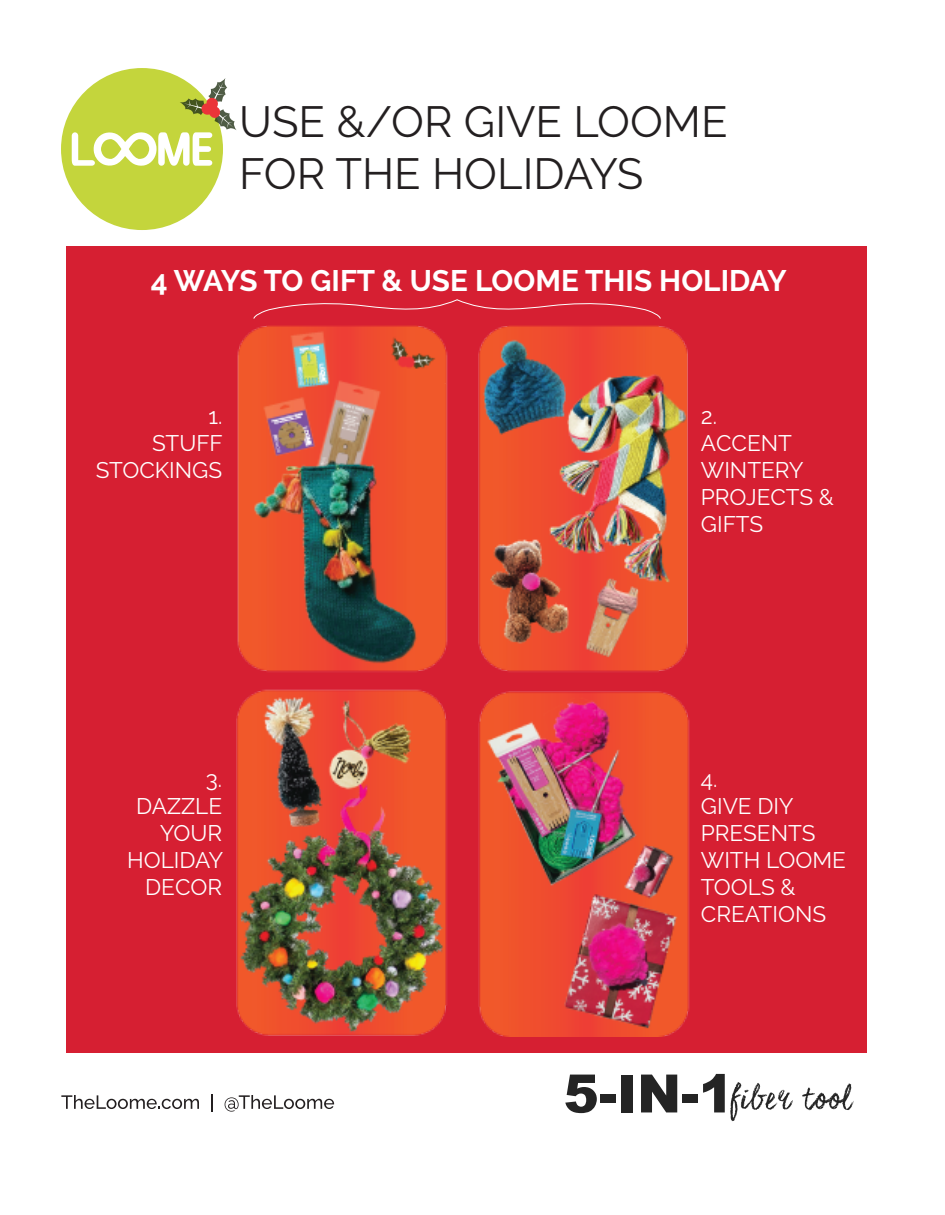
<style>
.page{position:relative;width:945px;height:1215px;background:#fff}
.page>*{position:absolute;margin:0;border:0;box-sizing:border-box;transform-origin:0 0}
.t1{font:43.5px/52.2px "Raleway";color:#231f20}
.t2{font:700 29.55px "Raleway";color:#fff}
.t3{font:22.5px/27px "Raleway";color:#fff;text-align:right}
</style>
<div class="page">
<div style="left:66px;top:246px;width:801px;height:807px;background:#d61f32"></div>
<img style="left:236px;top:326px;width:454px;height:711px">
<svg style="left:61px;top:1095px;width:138px;height:14px"></svg>
<svg style="left:211px;top:1094px;width:2px;height:17px"></svg>
<svg style="left:225px;top:1095px;width:109px;height:17px"></svg>
<div style="left:61px;top:68px;width:162px;height:162px;background:#c4d53c;border-radius:50%"></div>
<svg style="left:565px;top:1075px;width:32px;height:38px"></svg>
<div style="left:600px;top:1095px;width:15px;height:8px;background:#242424"></div>
<div style="left:621px;top:1075px;width:12px;height:37px;background:#242424"></div>
<svg style="left:641px;top:1075px;width:36px;height:37px"></svg>
<div style="left:682px;top:1095px;width:16px;height:8px;background:#242424"></div>
<svg style="left:703px;top:1074px;width:90px;height:47px"></svg>
<svg style="left:802px;top:1083px;width:52px;height:28px"></svg>
<svg style="left:72px;top:78px;width:165px;height:88px"></svg>
<svg style="left:253px;top:299px;width:408px;height:20px"></svg>
<h1 class="t1" style="left:239px;top:96px;width:490px">USE &amp;/OR GIVE LOOME<br>FOR THE HOLIDAYS</h1>
<h2 class="t2" style="left:151px;top:264px;width:637px">4 WAYS TO GIFT &amp; USE LOOME THIS HOLIDAY</h2>
<p class="t3" style="left:96px;top:403px;width:129px">1.<br>STUFF<br>STOCKINGS</p>
<p class="t3" style="left:701px;top:403px;width:135px;text-align:left">2.<br>ACCENT<br>WINTERY<br>PROJECTS &amp;<br>GIFTS</p>
<p class="t3" style="left:127px;top:766px;width:98px">3.<br>DAZZLE<br>YOUR<br>HOLIDAY<br>DECOR</p>
<p class="t3" style="left:701px;top:766px;width:147px;text-align:left">4.<br>GIVE DIY<br>PRESENTS<br>WITH LOOME<br>TOOLS &amp;<br>CREATIONS</p>
</div>
